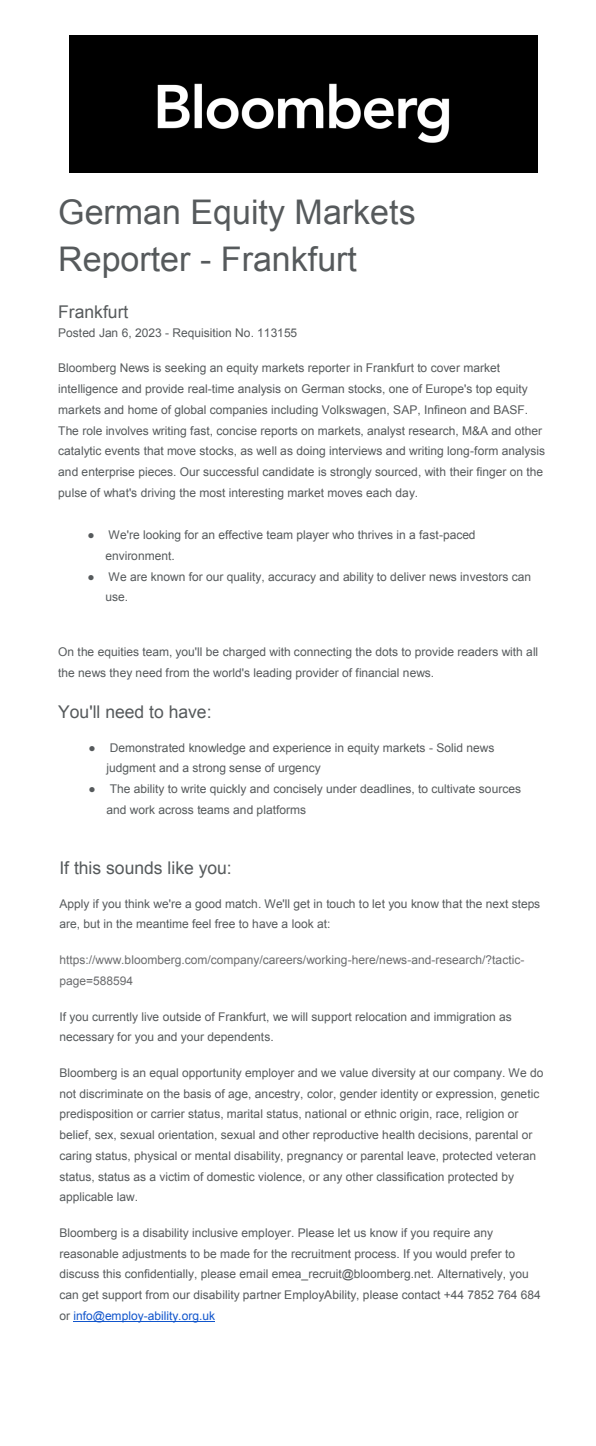
<style>
.page{position:relative;width:596px;height:1446px;background:#fff}
.page>*{position:absolute;margin:0;border:0;box-sizing:border-box;transform-origin:0 0}
.t1{font:34px/46.9px "Arial";color:#565a5c}
.t2{font:17.5px "Arial";color:#565a5c}
.t3{font:12px/20.7px "Arial";color:#565a5c}
.t4{font:12px/20.8px "Arial";color:#6b6c6e}
.s1{color:#15c}
</style>
<div class="page">
<img style="left:69px;top:36px;width:468px;height:137px">
<hr style="left:73px;top:1321px;width:142px;height:1px;background:#15c">
<h1 class="t1" style="left:58px;top:189px;width:359px">German Equity Markets<br>Reporter - Frankfurt</h1>
<h2 class="t2" style="left:58px;top:300px;width:72px">Frankfurt</h2>
<p class="t3" style="left:58px;top:322px;width:240px">Posted Jan 6, 2023 - Requisition No. 113155</p>
<p class="t3" style="left:58px;top:358px;width:488px">Bloomberg News is seeking an equity markets reporter in Frankfurt to cover market intelligence and provide real-time analysis on German stocks, one of Europe's top equity markets and home of global companies including Volkswagen, SAP, Infineon and BASF.<br>The role involves writing fast, concise reports on markets, analyst research, M&amp;A and other catalytic events that move stocks, as well as doing interviews and writing long-form analysis and enterprise pieces. Our successful candidate is strongly sourced, with their finger on the pulse of what's driving the most interesting market moves each day.</p>
<p class="t3" style="left:105px;top:525px;width:371px;text-indent:-18px">● We're looking for an effective team player who thrives in a fast-paced environment.</p>
<p class="t3" style="left:105px;top:566px;width:427px;text-indent:-18px">● We are known for our quality, accuracy and ability to deliver news investors can use.</p>
<p class="t3" style="left:58px;top:642px;width:481px">On the equities team, you'll be charged with connecting the dots to provide readers with all the news they need from the world's leading provider of financial news.</p>
<h2 class="t2" style="left:58px;top:700px;width:155px">You'll need to have:</h2>
<p class="t3" style="left:106px;top:737px;width:389px;text-indent:-18px">● Demonstrated knowledge and experience in equity markets - Solid news judgment and a strong sense of urgency</p>
<p class="t3" style="left:106px;top:778px;width:416px;text-indent:-18px">● The ability to write quickly and concisely under deadlines, to cultivate sources and work across teams and platforms</p>
<h2 class="t2" style="left:59px;top:856px;width:174px">If this sounds like you:</h2>
<p class="t3" style="left:59px;top:893px;width:482px">Apply if you think we're a good match. We'll get in touch to let you know that the next steps are, but in the meantime feel free to have a look at:</p>
<p class="t4" style="left:59px;top:949px;width:466px">https://www.bloomberg.com/company/careers/working-here/news-and-research/?tactic&shy;page=588594</p>
<p class="t3" style="left:59px;top:1006px;width:454px">If you currently live outside of Frankfurt, we will support relocation and immigration as necessary for you and your dependents.</p>
<p class="t3" style="left:59px;top:1062px;width:485px">Bloomberg is an equal opportunity employer and we value diversity at our company. We do not discriminate on the basis of age, ancestry, color, gender identity or expression, genetic predisposition or carrier status, marital status, national or ethnic origin, race, religion or belief, sex, sexual orientation, sexual and other reproductive health decisions, parental or caring status, physical or mental disability, pregnancy or parental leave, protected veteran status, status as a victim of domestic violence, or any other classification protected by applicable law.</p>
<p class="t3" style="left:59px;top:1222px;width:482px">Bloomberg is a disability inclusive employer. Please let us know if you require any reasonable adjustments to be made for the recruitment process. If you would prefer to discuss this confidentially, please email emea_recruit@bloomberg.net. Alternatively, you can get support from our disability partner EmployAbility, please contact +44 7852 764 684 or <span class="s1">info@employ-ability.org.uk</span></p>
</div>
